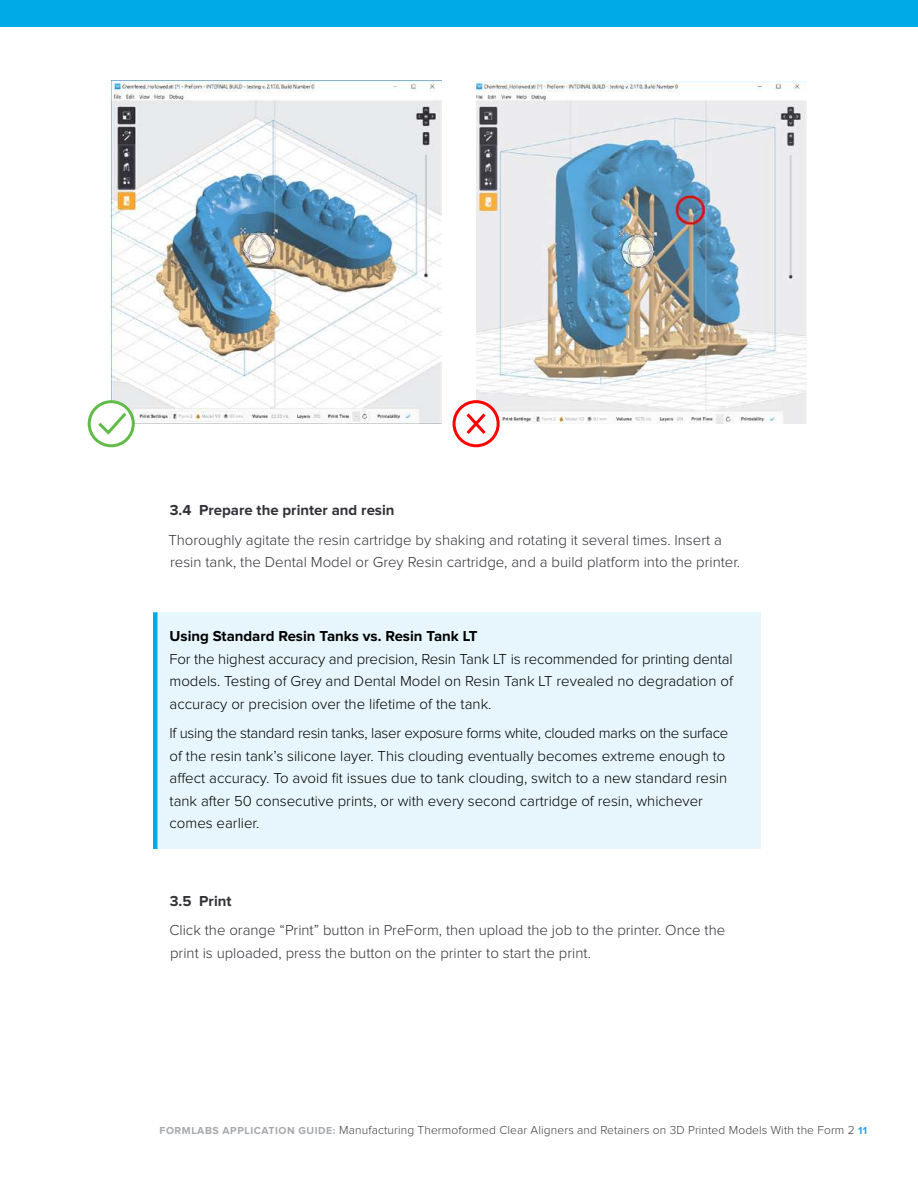
<style>
.page{position:relative;width:918px;height:1188px;background:#fff}
.page>*{position:absolute;margin:0;border:0;box-sizing:border-box;transform-origin:0 0}
.t1{font:300 15px/22.5px "Proxima Nova";color:#000;text-align:justify}
.t2{font:300 15px/22.5px "Proxima Nova";color:#323238}
.t3{font:700 15px "Proxima Nova";color:#000}
.t4{font:700 15px "Proxima Nova";color:#323238}
.t5{font:300 12px "Proxima Nova";letter-spacing:.01em;color:#414042}
.s1{font-weight:700;font-size:10.5px;color:#a7a9ac}
.s2{font-weight:700;font-size:10.5px;color:#26a9f2}
</style>
<div class="page">
<div style="left:0;top:0;width:918px;height:27px;background:#00aae7"></div>
<img style="left:111px;top:81px;width:331px;height:343px">
<img style="left:476px;top:81px;width:331px;height:343px">
<svg style="left:89px;top:402px;width:44px;height:44px"></svg>
<div style="left:88px;top:400px;width:47px;height:47px;border:3px solid #62bb46;border-radius:50%"></div>
<svg style="left:95px;top:410px;width:34px;height:27px"></svg>
<svg style="left:454px;top:402px;width:44px;height:44px"></svg>
<div style="left:453px;top:400px;width:47px;height:47px;border:3px solid #f00;border-radius:50%"></div>
<svg style="left:463px;top:410px;width:26px;height:27px"></svg>
<div style="left:155px;top:612px;width:606px;height:237px;background:#e6f6fc"></div>
<div style="left:153px;top:612px;width:5px;height:237px;background:#00aae7"></div>
<p class="t4" style="left:170px;top:503px;width:226px">3.4 Prepare the printer and resin</p>
<p class="t2" style="left:168px;top:529px;width:573px">Thoroughly agitate the resin cartridge by shaking and rotating it several times. Insert a resin tank, the Dental Model or Grey Resin cartridge, and a build platform into the printer.</p>
<p class="t3" style="left:170px;top:629px;width:310px">Using Standard Resin Tanks vs. Resin Tank LT</p>
<p class="t1" style="left:170px;top:648px;width:565px">For the highest accuracy and precision, Resin Tank LT is recommended for printing dental models. Testing of Grey and Dental Model on Resin Tank LT revealed no degradation of accuracy or precision over the lifetime of the tank.</p>
<p class="t1" style="left:170px;top:722px;width:560px;text-align:left">If using the standard resin tanks, laser exposure forms white, clouded marks on the surface of the resin tank’s silicone layer. This clouding eventually becomes extreme enough to affect accuracy. To avoid fit issues due to tank clouding, switch to a new standard resin tank after 50 consecutive prints, or with every second cartridge of resin, whichever comes earlier.</p>
<p class="t4" style="left:170px;top:894px;width:63px">3.5 Print</p>
<p class="t2" style="left:169px;top:920px;width:557px">Click the orange “Print” button in PreForm, then upload the job to the printer. Once the print is uploaded, press the button on the printer to start the print.</p>
<p class="t5" style="left:160px;top:1125px;width:709px"><span class="s1">FORMLABS APPLICATION GUIDE:</span> Manufacturing Thermoformed Clear Aligners and Retainers on 3D Printed Models With the Form 2 <span class="s2">11</span></p>
</div>
